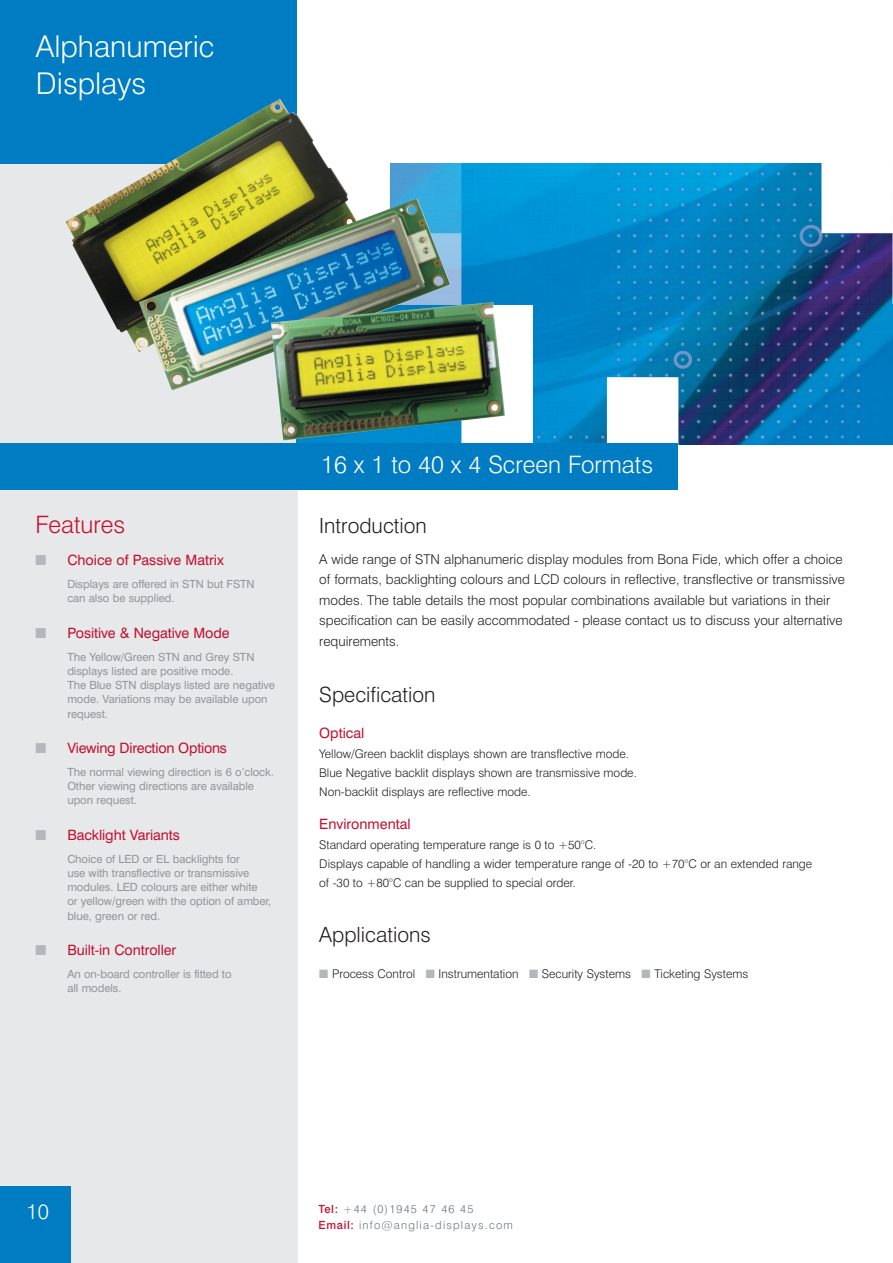
<style>
.page{position:relative;width:893px;height:1263px;background:#fff}
.page>*{position:absolute;margin:0;border:0;box-sizing:border-box;transform-origin:0 0}
.t1{font:300 30px/37.2px "Swiss 721 BT";color:#fff}
.t2{font:300 24px "Swiss 721 BT";color:#fff}
.t3{font:300 24px "Swiss 721 BT";color:#c3102f}
.t4{font:300 21px "Swiss 721 BT";color:#231f20}
.t5{font:300 21px "Swiss 721 BT";color:#fff}
.t6{font:14.25px "Swiss 721 BT";letter-spacing:-.005em;color:#c3102f}
.t7{font:300 13.5px/20.4px "Swiss 721 BT";color:#231f20}
.t8{font:300 12px/19px "Swiss 721 BT";color:#231f20}
.t9{font:11.25px/14.2px "Swiss 721 BT";letter-spacing:-.005em;color:#939598}
.t10{font:300 11.25px/15.9px "Swiss 721 BT";letter-spacing:.105em;color:#6a747b}
.s1{color:#b2b7bb}
.s2{font-weight:500;color:#c3102f}
</style>
<div class="page">
<div style="left:0;top:162px;width:297px;height:1101px;background:#e6e8ea"></div>
<img style="left:297px;top:163px;width:596px;height:281px">
<div style="left:0;top:443px;width:677px;height:47px;background:#007cc2"></div>
<div style="left:0;top:0;width:297px;height:163px;background:#007cc2"></div>
<div style="left:0;top:1186px;width:70px;height:77px;background:#007cc2"></div>
<img style="left:66px;top:99px;width:292px;height:253px">
<img style="left:139px;top:198px;width:312px;height:192px">
<img style="left:271px;top:302px;width:234px;height:138px">
<h1 class="t1" style="left:36px;top:29px;width:180px">Alphanumeric<br>Displays</h1>
<h2 class="t2" style="left:321px;top:454px;width:333px">16 x 1 to 40 x 4 Screen Formats</h2>
<h2 class="t3" style="left:35px;top:514px;width:91px">Features</h2>
<h3 class="t4" style="left:319px;top:516px;width:109px">Introduction</h3>
<p class="t7" style="left:319px;top:550px;width:527px">A wide range of STN alphanumeric display modules from Bona Fide, which offer a choice of formats, backlighting colours and LCD colours in reflective, transflective or transmissive modes. The table details the most popular combinations available but variations in their specification can be easily accommodated - please contact us to discuss your alternative requirements.</p>
<h3 class="t4" style="left:319px;top:686px;width:118px">Specification</h3>
<p class="t6" style="left:319px;top:727px;width:47px">Optical</p>
<p class="t8" style="left:319px;top:745px;width:319px">Yellow/Green backlit displays shown are transflective mode.<br>Blue Negative backlit displays shown are transmissive mode.<br>Non-backlit displays are reflective mode.</p>
<p class="t6" style="left:319px;top:818px;width:93px">Environmental</p>
<p class="t8" style="left:319px;top:836px;width:494px">Standard operating temperature range is 0 to +50°C.<br>Displays capable of handling a wider temperature range of -20 to +70°C or an extended range of -30 to +80°C can be supplied to special order.</p>
<h3 class="t4" style="left:319px;top:925px;width:113px">Applications</h3>
<p class="t8" style="left:319px;top:965px;width:430px"><span class="s1">■</span> Process Control <span class="s1">■</span> Instrumentation <span class="s1">■</span> Security Systems <span class="s1">■</span> Ticketing Systems</p>
<p class="t6" style="left:35px;top:554px;width:190px"><span class="s1">■</span> Choice of Passive Matrix</p>
<p class="t9" style="left:67px;top:577px;width:189px">Displays are offered in STN but FSTN can also be supplied.</p>
<p class="t6" style="left:35px;top:627px;width:196px"><span class="s1">■</span> Positive &amp; Negative Mode</p>
<p class="t9" style="left:67px;top:650px;width:209px">The Yellow/Green STN and Grey STN displays listed are positive mode.<br>The Blue STN displays listed are negative mode. Variations may be available upon request.</p>
<p class="t6" style="left:35px;top:742px;width:193px"><span class="s1">■</span> Viewing Direction Options</p>
<p class="t9" style="left:67px;top:765px;width:208px">The normal viewing direction is 6 o’clock.<br>Other viewing directions are available upon request.</p>
<p class="t6" style="left:35px;top:829px;width:146px"><span class="s1">■</span> Backlight Variants</p>
<p class="t9" style="left:67px;top:852px;width:205px">Choice of LED or EL backlights for<br>use with transflective or transmissive modules. LED colours are either white<br>or yellow/green with the option of amber, blue, green or red.</p>
<p class="t6" style="left:35px;top:944px;width:142px"><span class="s1">■</span> Built-in Controller</p>
<p class="t9" style="left:67px;top:967px;width:166px">An on-board controller is fitted to all models.</p>
<h3 class="t5" style="left:27px;top:1203px;width:24px">10</h3>
<p class="t10" style="left:319px;top:1201px;width:196px"><span class="s2">Tel:</span> +44 (0)1945 47 46 45<br><span class="s2">Email:</span> info@anglia-displays.com</p>
</div>
